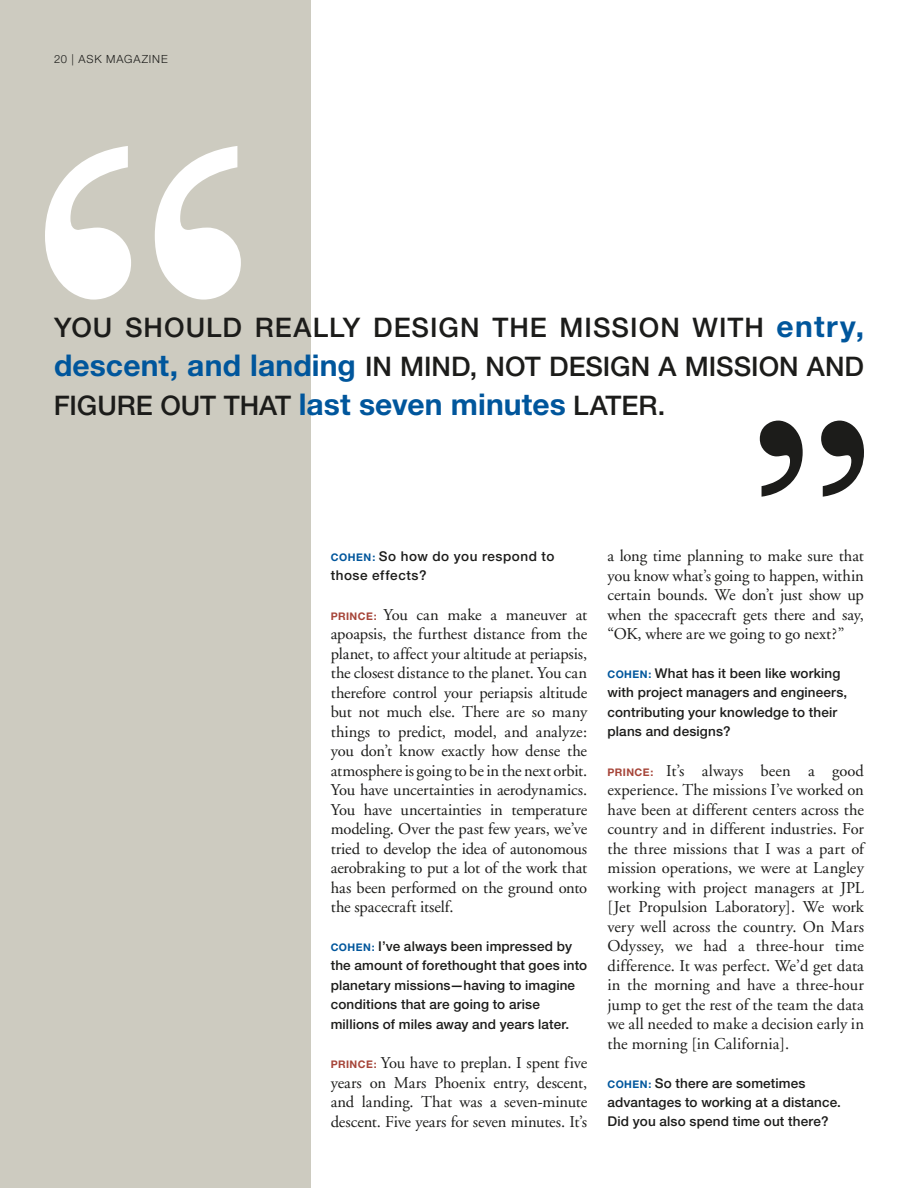
<style>
.page{position:relative;width:918px;height:1188px;background:#fff}
.page>*{position:absolute;margin:0;border:0;box-sizing:border-box;transform-origin:0 0}
.t1{font:700 30px "Helvetica Neue";letter-spacing:.005em;color:#00569c}
.t2{font:500 27px "Helvetica Neue";letter-spacing:.02em;color:#1c1c1a}
.t3{font:16.5px/19.5px "Adobe Garamond";letter-spacing:-.005em;color:#1c1c1a;text-align:justify}
.t4{font:500 13.5px/19.5px "Helvetica Neue";letter-spacing:.01em;color:#1c1c1a}
.t5{font:500 13.5px/19.5px "Helvetica Neue";letter-spacing:.04em;color:#1c1c1a}
.t6{font:300 11.25px "Helvetica Neue";letter-spacing:.075em;color:#1c1c1a}
.t7{font:700 10.5px "Helvetica Neue";color:#00569c}
.t8{font:700 10.5px "Helvetica Neue";color:#a64539}
.s1{font-weight:500;font-size:27px;color:#1c1c1a}
.s2{font-weight:700;font-size:10.5px;color:#00569c}
.s3{font-family:"Helvetica Neue";font-weight:700;font-size:10.5px;color:#a64539}
</style>
<div class="page">
<div style="left:0;top:0;width:310px;height:1188px;background:#cdcbc0"></div>
<svg style="left:45px;top:146px;width:86px;height:154px"></svg>
<svg style="left:155px;top:146px;width:86px;height:154px"></svg>
<svg style="left:760px;top:421px;width:43px;height:76px"></svg>
<svg style="left:821px;top:421px;width:43px;height:76px"></svg>
<p class="t6" style="left:54px;top:52px;width:115px">20 | ASK MAGAZINE</p>
<h2 class="t2" style="left:54px;top:312px;width:151px">You should</h2>
<h2 class="t2" style="left:255px;top:312px;width:19px">really</h2>
<h2 class="t2" style="left:373px;top:312px;width:19px">design</h2>
<h2 class="t2" style="left:492px;top:312px;width:19px">the</h2>
<h2 class="t2" style="left:560px;top:312px;width:16px">missi</h2>
<h2 class="t2" style="left:639px;top:312px;width:73px">on with</h2>
<h1 class="t1" style="left:777px;top:308px;width:89px">entry,</h1>
<h1 class="t1" style="left:54px;top:347px;width:365px">descent, and landing <span class="s1">in mind</span></h1>
<h2 class="t2" style="left:470px;top:351px;width:97px">, not design</h2>
<h2 class="t2" style="left:659px;top:351px;width:42px">a missi</h2>
<h2 class="t2" style="left:759px;top:351px;width:69px">on and</h2>
<h2 class="t2" style="left:54px;top:390px;width:17px">figure</h2>
<h2 class="t2" style="left:160px;top:390px;width:82px">out that</h2>
<h1 class="t1" style="left:299px;top:386px;width:292px">last seven minutes <span class="s1">later</span></h1>
<h2 class="t2" style="left:658px;top:390px;width:9px">.</h2>
<p class="t5" style="left:331px;top:546px;width:225px;text-indent:42px"><span class="s2">:</span> So how do you respond to those effects?</p>
<p class="t8" style="left:331px;top:609px;width:15px">Prin</p>
<p class="t7" style="left:331px;top:551px;width:9px">Cohen</p>
<p class="t3" style="left:331px;top:605px;width:258px;text-indent:27px"><span class="s3">ce :</span> You can make a maneuver at apoapsis, the furthest distance from the planet, to affect your altitude at periapsis, the closest distance to the planet. You can therefore control your periapsis altitude but not much else. There are so many things to predict, model, and analyze: you don’t know exactly how dense the atmosphere is going to be in the next orbit.<br>You have uncertainties in aerodynamics.<br>You have uncertainties in temperature modeling. Over the past few years, we’ve tried to develop the idea of autonomous aerobraking to put a lot of the work that has been performed on the ground onto the spacecraft itself.</p>
<p class="t7" style="left:331px;top:941px;width:9px">Cohen</p>
<p class="t4" style="left:331px;top:936px;width:258px;text-indent:41px"><span class="s2">:</span> I’ve always been impressed by the amount of forethought that goes into planetary missions—having to imagine conditions that are going to arise millions of miles away and years later.</p>
<p class="t8" style="left:331px;top:1058px;width:15px">Prin</p>
<p class="t3" style="left:331px;top:1053px;width:258px;text-indent:27px"><span class="s3">ce :</span> You have to preplan. I spent five years on Mars Phoenix entry, descent, and landing. That was a seven-minute descent. Five years for seven minutes. It’s</p>
<p class="t3" style="left:607px;top:546px;width:258px">a long time planning to make sure that you know what’s going to happen, within certain bounds. We don’t just show up when the spacecraft gets there and say, “OK, where are we going to go next?”</p>
<p class="t7" style="left:608px;top:668px;width:9px">Cohen</p>
<p class="t4" style="left:607px;top:663px;width:241px;text-indent:41px"><span class="s2">:</span> What has it been like working with project managers and engineers, contributing your knowledge to their plans and designs?</p>
<p class="t8" style="left:608px;top:765px;width:15px">Prin</p>
<p class="t3" style="left:608px;top:761px;width:258px;text-indent:27px"><span class="s3">ce :</span> It’s always been a good experience. The missions I’ve worked on have been at different centers across the country and in different industries. For the three missions that I was a part of mission operations, we were at Langley working with project managers at JPL [Jet Propulsion Laboratory]. We work very well across the country. On Mars Odyssey, we had a three-hour time difference. It was perfect. We’d get data in the morning and have a three-hour jump to get the rest of the team the data we all needed to make a decision early in the morning [in California].</p>
<p class="t7" style="left:608px;top:1077px;width:9px">Cohen</p>
<p class="t4" style="left:607px;top:1073px;width:235px;text-indent:41px"><span class="s2">:</span> So there are sometimes advantages to working at a distance.<br>Did you also spend time out there?</p>
</div>
